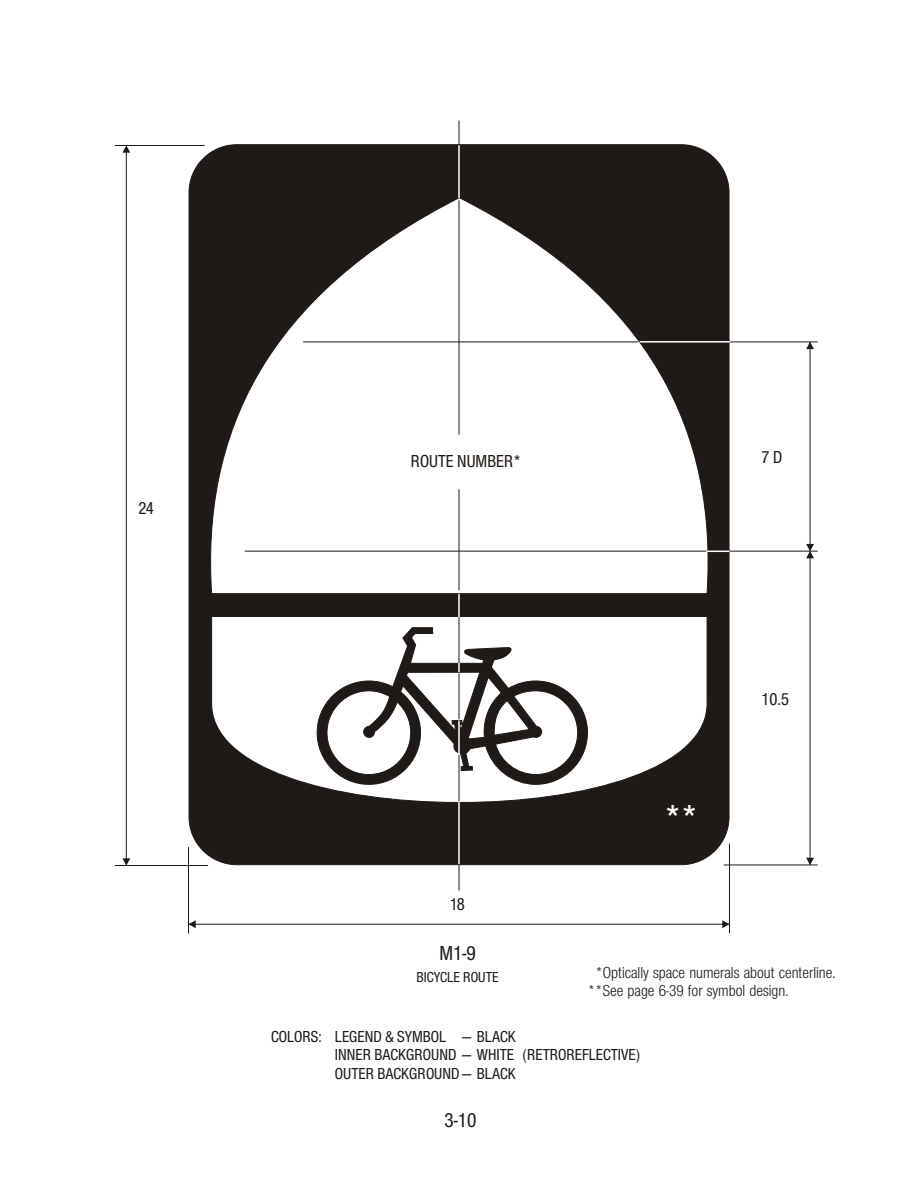
<style>
.page{position:relative;width:918px;height:1188px;background:#fff}
.page>*{position:absolute;margin:0;border:0;box-sizing:border-box;transform-origin:0 0}
.t1{font:600 condensed 36px "Nimbus San Nov T";color:#fff}
.t2{font:500 condensed 21px "Nimbus San Nov T";color:#1f1a17}
.t3{font:500 condensed 18px "Nimbus San Nov T";color:#1f1a17}
.t4{font:500 condensed 16.5px/18.1px "Nimbus San Nov T";color:#1f1a17}
.t5{font:condensed 16.5px/18.1px "Nimbus San Nov T";color:#1f1a17}
.t6{font:500 condensed 15px "Nimbus San Nov T";color:#1f1a17}
</style>
<div class="page">
<div style="left:189px;top:145px;width:540px;height:720px;background:#1f1a17;border:1px solid #1f1a17;border-radius:48px"></div>
<svg style="left:210px;top:198px;width:507px;height:396px;fill:#fff"></svg>
<svg style="left:211px;top:617px;width:496px;height:172px;background:#dfdfde"></svg>
<svg style="left:317px;top:627px;width:271px;height:176px;fill:#fff"></svg>
<hr style="left:730px;top:342px;width:88px;height:1px;background:#1f1a17">
<hr style="left:303px;top:342px;width:335px;height:1px;background:#1f1a17">
<hr style="left:245px;top:551px;width:462px;height:1px;background:#1f1a17">
<hr style="left:728px;top:551px;width:90px;height:1px;background:#1f1a17">
<hr style="left:724px;top:865px;width:94px;height:1px;background:#1f1a17">
<hr style="left:810px;top:551px;width:1px;height:314px;background:#1f1a17">
<svg style="left:806px;top:858px;width:8px;height:7px"></svg>
<hr style="left:810px;top:342px;width:1px;height:209px;background:#1f1a17">
<svg style="left:806px;top:342px;width:8px;height:7px"></svg>
<svg style="left:806px;top:544px;width:8px;height:14px"></svg>
<hr style="left:729px;top:844px;width:1px;height:89px;background:#1f1a17">
<hr style="left:188px;top:847px;width:1px;height:86px;background:#1f1a17">
<hr style="left:189px;top:924px;width:540px;height:1px;background:#1f1a17">
<svg style="left:189px;top:920px;width:7px;height:8px"></svg>
<svg style="left:722px;top:920px;width:7px;height:8px"></svg>
<hr style="left:115px;top:145px;width:90px;height:1px;background:#1f1a17">
<hr style="left:115px;top:865px;width:93px;height:1px;background:#1f1a17">
<hr style="left:126px;top:145px;width:1px;height:721px;background:#1f1a17">
<svg style="left:122px;top:146px;width:8px;height:7px"></svg>
<svg style="left:122px;top:858px;width:8px;height:7px"></svg>
<hr style="left:640px;top:341px;width:89px;height:2px;background:#fff">
<svg style="left:706px;top:551px;width:23px;height:1px"></svg>
<hr style="left:458px;top:145px;width:2px;height:53px;background:#fff">
<hr style="left:458px;top:594px;width:2px;height:25px;background:#fff">
<hr style="left:458px;top:802px;width:2px;height:62px;background:#fff">
<svg style="left:458px;top:663px;width:2px;height:9px"></svg>
<hr style="left:458px;top:720px;width:2px;height:34px;background:#fff">
<hr style="left:459px;top:200px;width:1px;height:235px;background:#1f1a17">
<hr style="left:459px;top:617px;width:1px;height:46px;background:#1f1a17">
<hr style="left:459px;top:673px;width:1px;height:46px;background:#1f1a17">
<hr style="left:459px;top:755px;width:1px;height:46px;background:#1f1a17">
<svg style="left:459px;top:121px;width:1px;height:25px"></svg>
<svg style="left:459px;top:864px;width:1px;height:27px"></svg>
<hr style="left:459px;top:489px;width:1px;height:102px;background:#1f1a17">
<p class="t3" style="left:138px;top:500px;width:17px">24</p>
<p class="t3" style="left:411px;top:453px;width:112px">ROUTE NUMBER*</p>
<p class="t3" style="left:762px;top:449px;width:22px">7 D</p>
<p class="t3" style="left:450px;top:896px;width:17px">18</p>
<p class="t2" style="left:440px;top:943px;width:38px">M1-9</p>
<p class="t6" style="left:416px;top:970px;width:84px">BICYCLE ROUTE</p>
<h1 class="t1" style="left:665px;top:801px;width:35px">**</h1>
<p class="t3" style="left:762px;top:690px;width:29px">10.5</p>
<p class="t5" style="left:588px;top:964px;width:249px;text-indent:8px">*Optically space numerals about centerline. **See page 6-39 for symbol design.</p>
<p class="t4" style="left:335px;top:1028px;width:306px;text-indent:-64px">COLORS: LEGEND &amp; SYMBOL — BLACK<br>INNER BACKGROUND — WHITE (RETROREFLECTIVE)<br>OUTER BACKGROUND — BLACK</p>
<p class="t2" style="left:444px;top:1110px;width:34px">3-10</p>
</div>
